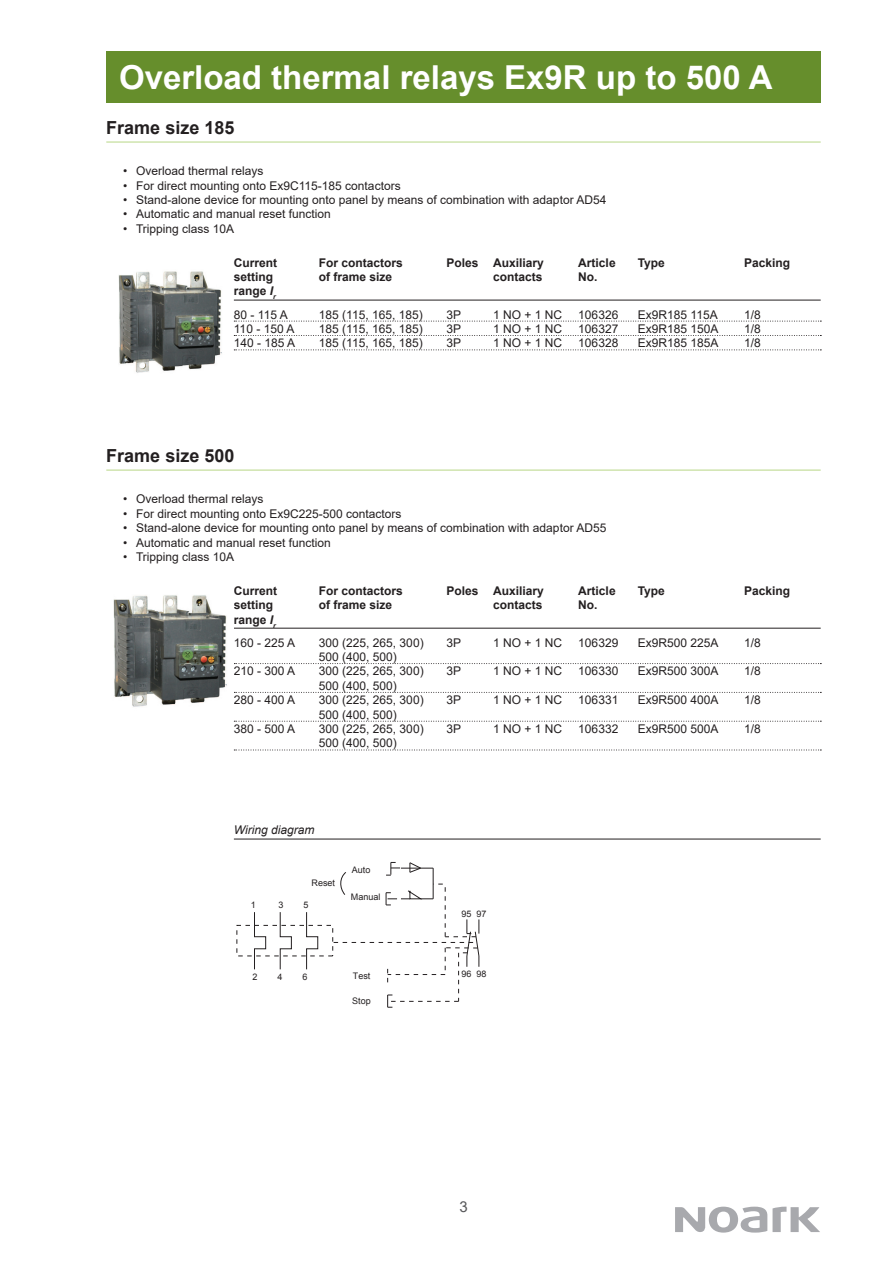
<style>
.page{position:relative;width:893px;height:1263px;background:#fff}
.page>*{position:absolute;margin:0;border:0;box-sizing:border-box;transform-origin:0 0}
.t1{font:700 33px "Arial";color:#fff}
.t2{font:700 18px "Arial";color:#231f20}
.t3{font:15px "Arial";color:#57585a}
.t4{font:12px "Arial";color:#231f20}
.t5{font:700 12px "Arial";color:#231f20}
.t6{font:italic 12px "Arial";color:#231f20}
.t7{font:9px "Arial";color:#231f20}
.s1{font-style:italic}
</style>
<div class="page">
<div style="left:106px;top:51px;width:715px;height:51px;background:#668e2c"></div>
<svg style="left:675px;top:1206px;width:145px;height:26px"></svg>
<hr style="left:234px;top:839px;width:587px;height:1px;background:#231f20">
<svg style="left:254px;top:912px;width:12px;height:58px"></svg>
<svg style="left:279px;top:912px;width:13px;height:58px"></svg>
<svg style="left:306px;top:912px;width:12px;height:58px"></svg>
<svg style="left:334px;top:862px;width:146px;height:146px"></svg>
<hr style="left:234px;top:300px;width:587px;height:1px;background:#231f20">
<hr style="left:106px;top:141px;width:715px;height:2px;background:#cfe4ae">
<svg style="left:234px;top:663px;width:587px;height:1px"></svg>
<svg style="left:234px;top:692px;width:587px;height:1px"></svg>
<svg style="left:234px;top:721px;width:587px;height:1px"></svg>
<svg style="left:234px;top:750px;width:587px;height:1px"></svg>
<svg style="left:234px;top:321px;width:587px;height:1px"></svg>
<svg style="left:234px;top:335px;width:587px;height:1px"></svg>
<svg style="left:234px;top:349px;width:587px;height:1px"></svg>
<hr style="left:106px;top:469px;width:715px;height:2px;background:#cfe4ae">
<hr style="left:234px;top:628px;width:587px;height:1px;background:#231f20">
<img style="left:118px;top:271px;width:104px;height:102px">
<img style="left:113px;top:595px;width:114px;height:112px">
<h1 class="t1" style="left:119px;top:54px;width:655px">Overload thermal relays Ex9R up to 500 A</h1>
<h2 class="t2" style="left:106px;top:115px;width:130px">Frame size 185</h2>
<p class="t4" style="left:123px;top:163px;width:142px">• Overload thermal relays</p>
<p class="t4" style="left:123px;top:177px;width:279px">• For direct mounting onto Ex9C115-185 contactors</p>
<p class="t4" style="left:123px;top:192px;width:485px">• Stand-alone device for mounting onto panel by means of combination with adaptor AD54</p>
<p class="t4" style="left:123px;top:206px;width:209px">• Automatic and manual reset function</p>
<p class="t4" style="left:123px;top:220px;width:113px">• Tripping class 10A</p>
<p class="t5" style="left:234px;top:254px;width:45px">Current</p>
<p class="t5" style="left:319px;top:254px;width:86px">For contactors</p>
<p class="t5" style="left:446px;top:254px;width:99px">Poles Auxiliary</p>
<p class="t5" style="left:578px;top:254px;width:39px">Article</p>
<p class="t5" style="left:638px;top:254px;width:29px">Type</p>
<p class="t5" style="left:744px;top:254px;width:48px">Packing</p>
<p class="t5" style="left:234px;top:268px;width:41px">setting</p>
<p class="t5" style="left:319px;top:268px;width:75px">of frame size</p>
<p class="t5" style="left:493px;top:268px;width:51px">contacts</p>
<p class="t5" style="left:578px;top:268px;width:21px">No.</p>
<p class="t5" style="left:234px;top:283px;width:44px">range <span class="s1">I</span><sub>r</sub></p>
<p class="t4" style="left:234px;top:306px;width:55px">80 - 115 A</p>
<p class="t4" style="left:319px;top:306px;width:105px">185 (115, 165, 185)</p>
<p class="t4" style="left:446px;top:306px;width:16px">3P</p>
<p class="t4" style="left:493px;top:306px;width:71px">1 NO + 1 NC</p>
<p class="t4" style="left:578px;top:306px;width:42px">106326</p>
<p class="t4" style="left:638px;top:306px;width:81px">Ex9R185 115A</p>
<p class="t4" style="left:744px;top:306px;width:18px">1/8</p>
<p class="t4" style="left:234px;top:320px;width:62px">110 - 150 A</p>
<p class="t4" style="left:319px;top:320px;width:105px">185 (115, 165, 185)</p>
<p class="t4" style="left:446px;top:320px;width:16px">3P</p>
<p class="t4" style="left:493px;top:320px;width:71px">1 NO + 1 NC</p>
<p class="t4" style="left:578px;top:320px;width:42px">106327</p>
<p class="t4" style="left:638px;top:320px;width:82px">Ex9R185 150A</p>
<p class="t4" style="left:744px;top:320px;width:18px">1/8</p>
<p class="t4" style="left:234px;top:335px;width:63px">140 - 185 A</p>
<p class="t4" style="left:319px;top:335px;width:105px">185 (115, 165, 185)</p>
<p class="t4" style="left:446px;top:335px;width:16px">3P</p>
<p class="t4" style="left:493px;top:335px;width:71px">1 NO + 1 NC</p>
<p class="t4" style="left:578px;top:335px;width:42px">106328</p>
<p class="t4" style="left:638px;top:335px;width:82px">Ex9R185 185A</p>
<p class="t4" style="left:744px;top:335px;width:18px">1/8</p>
<h2 class="t2" style="left:106px;top:443px;width:130px">Frame size 500</h2>
<p class="t4" style="left:123px;top:491px;width:142px">• Overload thermal relays</p>
<p class="t4" style="left:123px;top:505px;width:280px">• For direct mounting onto Ex9C225-500 contactors</p>
<p class="t4" style="left:123px;top:520px;width:485px">• Stand-alone device for mounting onto panel by means of combination with adaptor AD55</p>
<p class="t4" style="left:123px;top:534px;width:209px">• Automatic and manual reset function</p>
<p class="t4" style="left:123px;top:548px;width:113px">• Tripping class 10A</p>
<p class="t5" style="left:234px;top:582px;width:45px">Current</p>
<p class="t5" style="left:319px;top:582px;width:86px">For contactors</p>
<p class="t5" style="left:446px;top:582px;width:99px">Poles Auxiliary</p>
<p class="t5" style="left:578px;top:582px;width:39px">Article</p>
<p class="t5" style="left:638px;top:582px;width:29px">Type</p>
<p class="t5" style="left:744px;top:582px;width:48px">Packing</p>
<p class="t5" style="left:234px;top:596px;width:41px">setting</p>
<p class="t5" style="left:319px;top:596px;width:75px">of frame size</p>
<p class="t5" style="left:493px;top:596px;width:51px">contacts</p>
<p class="t5" style="left:578px;top:596px;width:21px">No.</p>
<p class="t5" style="left:234px;top:611px;width:44px">range <span class="s1">I</span><sub>r</sub></p>
<p class="t4" style="left:234px;top:634px;width:63px">160 - 225 A</p>
<p class="t4" style="left:319px;top:634px;width:106px">300 (225, 265, 300)</p>
<p class="t4" style="left:446px;top:634px;width:16px">3P</p>
<p class="t4" style="left:493px;top:634px;width:71px">1 NO + 1 NC</p>
<p class="t4" style="left:578px;top:634px;width:42px">106329</p>
<p class="t4" style="left:638px;top:634px;width:82px">Ex9R500 225A</p>
<p class="t4" style="left:744px;top:634px;width:18px">1/8</p>
<p class="t4" style="left:319px;top:649px;width:80px">500 (400, 500)</p>
<p class="t4" style="left:234px;top:663px;width:63px">210 - 300 A</p>
<p class="t4" style="left:319px;top:663px;width:106px">300 (225, 265, 300)</p>
<p class="t4" style="left:446px;top:663px;width:16px">3P</p>
<p class="t4" style="left:493px;top:663px;width:71px">1 NO + 1 NC</p>
<p class="t4" style="left:578px;top:663px;width:42px">106330</p>
<p class="t4" style="left:638px;top:663px;width:82px">Ex9R500 300A</p>
<p class="t4" style="left:744px;top:663px;width:18px">1/8</p>
<p class="t4" style="left:319px;top:677px;width:80px">500 (400, 500)</p>
<p class="t4" style="left:234px;top:692px;width:63px">280 - 400 A</p>
<p class="t4" style="left:319px;top:692px;width:106px">300 (225, 265, 300)</p>
<p class="t4" style="left:446px;top:692px;width:16px">3P</p>
<p class="t4" style="left:493px;top:692px;width:71px">1 NO + 1 NC</p>
<p class="t4" style="left:578px;top:692px;width:42px">106331</p>
<p class="t4" style="left:638px;top:692px;width:82px">Ex9R500 400A</p>
<p class="t4" style="left:744px;top:692px;width:18px">1/8</p>
<p class="t4" style="left:319px;top:706px;width:80px">500 (400, 500)</p>
<p class="t4" style="left:234px;top:721px;width:63px">380 - 500 A</p>
<p class="t4" style="left:319px;top:721px;width:106px">300 (225, 265, 300)</p>
<p class="t4" style="left:446px;top:721px;width:16px">3P</p>
<p class="t4" style="left:493px;top:721px;width:71px">1 NO + 1 NC</p>
<p class="t4" style="left:578px;top:721px;width:42px">106332</p>
<p class="t4" style="left:638px;top:721px;width:82px">Ex9R500 500A</p>
<p class="t4" style="left:744px;top:721px;width:18px">1/8</p>
<p class="t4" style="left:319px;top:735px;width:80px">500 (400, 500)</p>
<p class="t6" style="left:234px;top:822px;width:82px">Wiring diagram</p>
<p class="t7" style="left:311px;top:877px;width:25px">Reset</p>
<p class="t7" style="left:251px;top:899px;width:7px">1</p>
<p class="t7" style="left:278px;top:899px;width:7px">3</p>
<p class="t7" style="left:303px;top:899px;width:7px">5</p>
<p class="t7" style="left:352px;top:864px;width:20px">Auto</p>
<p class="t7" style="left:351px;top:891px;width:31px">Manual</p>
<p class="t7" style="left:252px;top:971px;width:7px">2</p>
<p class="t7" style="left:277px;top:971px;width:7px">4</p>
<p class="t7" style="left:302px;top:971px;width:7px">6</p>
<p class="t7" style="left:353px;top:970px;width:19px">Test</p>
<p class="t7" style="left:352px;top:995px;width:20px">Stop</p>
<p class="t7" style="left:461px;top:908px;width:27px">95 97</p>
<p class="t7" style="left:461px;top:968px;width:27px">96 98</p>
<p class="t3" style="left:459px;top:1197px;width:10px">3</p>
</div>
